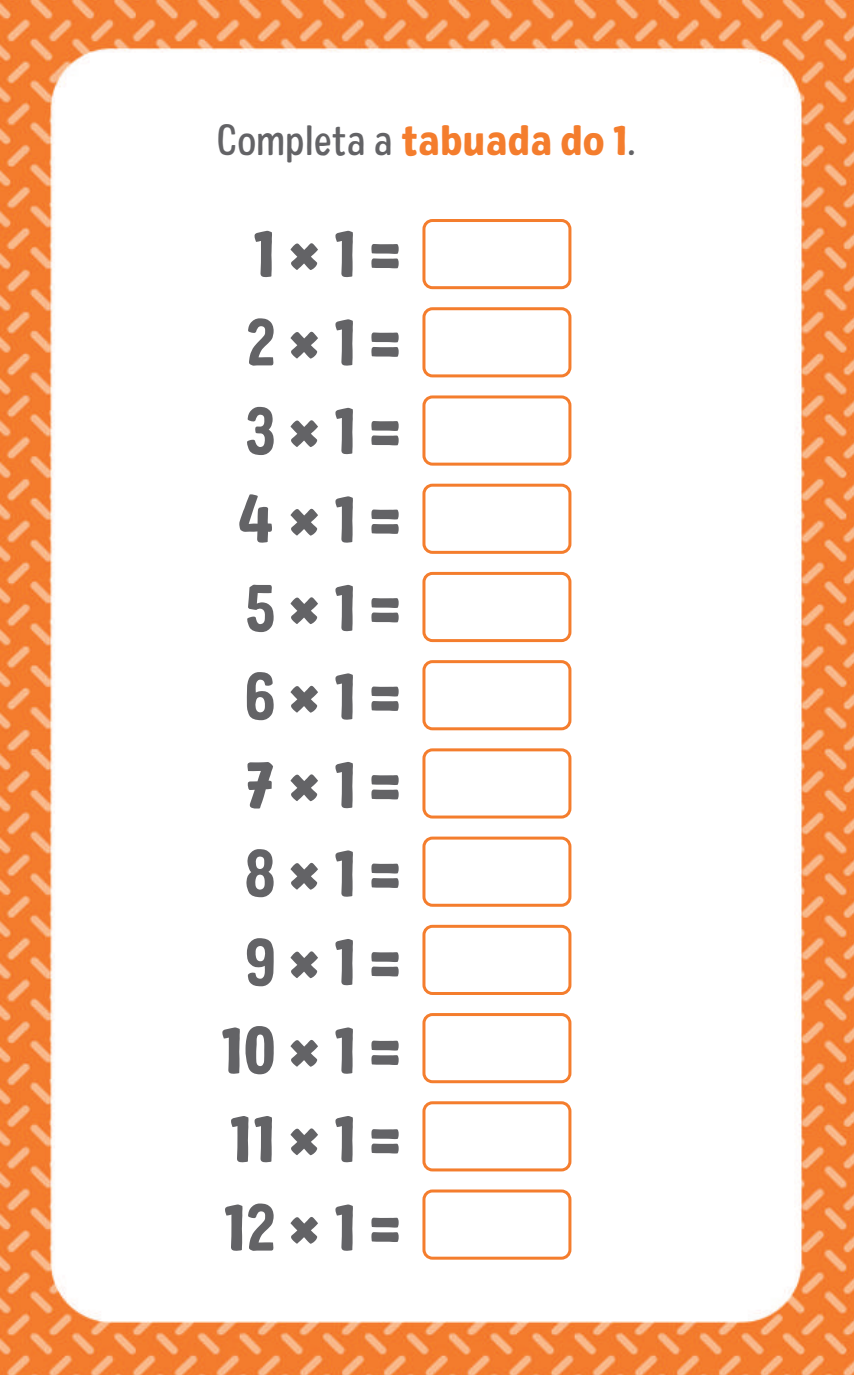
<style>
.page{position:relative;width:854px;height:1375px;background:#fff}
.page>*{position:absolute;margin:0;border:0;box-sizing:border-box;transform-origin:0 0}
.t1{font:84px "Colby Nr Blk";color:#636366}
.t2{font:66px/88.5px "Colby Nr Blk";color:#636366;text-align:justify}
.t3{font:42px "Colby Nr Med";color:#636366}
.s1{font-family:"Colby Nr Blk";color:#f47d2d}
.s2{font-size:84px}
.s3{font-size:66px}
</style>
<div class="page">
<img style="left:0;top:0;width:853px;height:1375px">
<div style="left:422px;top:219px;width:149px;height:70px;border:3px solid #f47d2d;border-radius:9px"></div>
<div style="left:422px;top:1189px;width:149px;height:70px;border:3px solid #f47d2d;border-radius:9px"></div>
<div style="left:422px;top:1101px;width:149px;height:70px;border:3px solid #f47d2d;border-radius:9px"></div>
<div style="left:422px;top:1013px;width:149px;height:70px;border:3px solid #f47d2d;border-radius:9px"></div>
<div style="left:422px;top:925px;width:149px;height:70px;border:3px solid #f47d2d;border-radius:9px"></div>
<div style="left:422px;top:836px;width:149px;height:71px;border:3px solid #f47d2d;border-radius:9px"></div>
<div style="left:422px;top:748px;width:149px;height:70px;border:3px solid #f47d2d;border-radius:9px"></div>
<div style="left:422px;top:660px;width:149px;height:70px;border:3px solid #f47d2d;border-radius:9px"></div>
<div style="left:422px;top:572px;width:149px;height:70px;border:3px solid #f47d2d;border-radius:9px"></div>
<div style="left:422px;top:484px;width:149px;height:70px;border:3px solid #f47d2d;border-radius:9px"></div>
<div style="left:422px;top:395px;width:149px;height:71px;border:3px solid #f47d2d;border-radius:9px"></div>
<div style="left:422px;top:307px;width:149px;height:70px;border:3px solid #f47d2d;border-radius:9px"></div>
<svg style="left:247px;top:762px;width:26px;height:47px"></svg>
<p class="t3" style="left:217px;top:114px;width:420px">Completa a <span class="s1">tabuada do 1</span>.</p>
<p class="t2" style="left:237px;top:210px;width:166px">1 <span class="s2">×</span> 1 <span class="s2">= </span>2 <span class="s2">×</span> 1 <span class="s2">= </span>3 <span class="s2">×</span> 1 <span class="s2">= </span>4 <span class="s2">×</span> 1 <span class="s2">= </span>5 <span class="s2">×</span> 1 <span class="s2">= </span>6 <span class="s2">×</span> 1 <span class="s2">=</span></p>
<p class="t1" style="left:288px;top:733px;width:114px">× <span class="s3">1</span> =</p>
<p class="t2" style="left:220px;top:829px;width:183px;text-align:center">8 <span class="s2">×</span> 1 <span class="s2">=<br></span>9 <span class="s2">×</span> 1 <span class="s2">=<br></span>10 <span class="s2">×</span> 1 <span class="s2">=<br></span>11 <span class="s2">×</span> 1 <span class="s2">=<br></span>12 <span class="s2">×</span> 1 <span class="s2">=</span></p>
</div>
